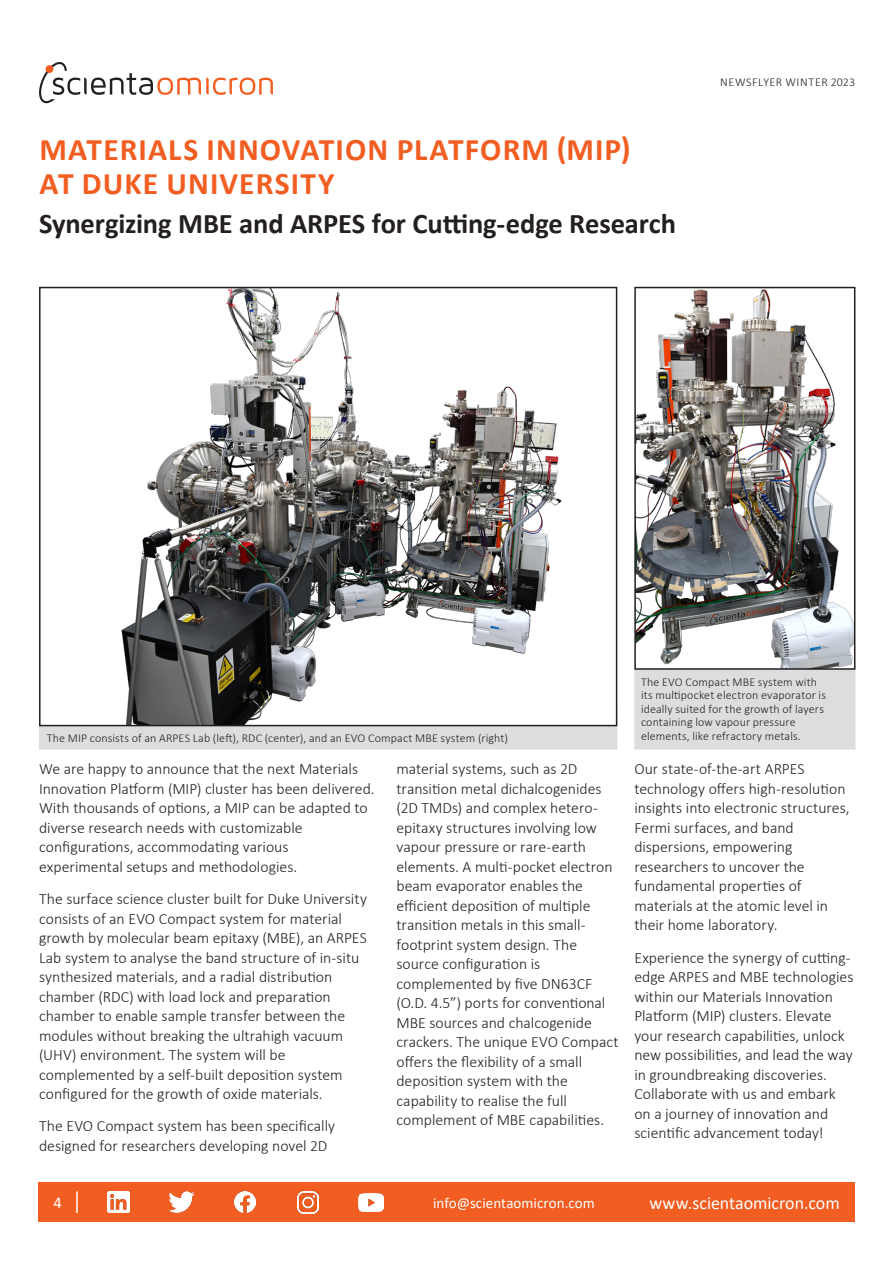
<style>
.page{position:relative;width:893px;height:1263px;background:#fff}
.page>*{position:absolute;margin:0;border:0;box-sizing:border-box;transform-origin:0 0}
.Headline1B{font:700 31.5px/34.5px "Calibri";letter-spacing:.035em;color:#f25d21}
.Headline1B-2{font:700 28.5px "Calibri";letter-spacing:-.005em;color:#231f20}
.t1{font:18px "Calibri";letter-spacing:-.005em;color:#fff}
.Body_Text{font:16.5px "Calibri";color:#fff}
.Body_Text-2{font:300 15.75px/19.5px "Calibri";color:#231f20}
.t2{font:15px "Calibri";letter-spacing:.005em;color:#fff}
.Picture_Caption{font:300 12px/13.5px "Calibri";letter-spacing:.01em;color:#231f20}
.Picture_Caption-2{font:300 12px "Calibri";letter-spacing:.045em;color:#231f20}
</style>
<div class="page">
<div style="left:634px;top:665px;width:221px;height:84px;background:#dcdddf"></div>
<img style="left:637px;top:290px;width:215px;height:377px">
<div style="left:634px;top:287px;width:221px;height:383px;border:2px solid #231f20"></div>
<div style="left:39px;top:711px;width:578px;height:38px;background:#dcdddf"></div>
<div style="left:40px;top:288px;width:577px;height:437px;background:#fff"></div>
<img style="left:121px;top:290px;width:441px;height:433px">
<div style="left:39px;top:287px;width:578px;height:439px;border:2px solid #231f20"></div>
<div style="left:39px;top:1182px;width:816px;height:40px;background:#f25d21"></div>
<hr style="left:76px;top:1191px;width:2px;height:22px;background:#fff">
<svg style="left:39px;top:62px;width:234px;height:41px"></svg>
<img style="left:234px;top:1191px;width:21px;height:22px">
<img style="left:297px;top:1191px;width:21px;height:22px">
<img style="left:108px;top:1191px;width:21px;height:22px">
<img style="left:169px;top:1191px;width:25px;height:21px">
<img style="left:358px;top:1193px;width:26px;height:18px">
<p class="Headline1B" style="left:40px;top:132px;width:592px">MATERIALS INNOVATION PLATFORM (MIP)<br>AT DUKE UNIVERSITY</p>
<p class="Headline1B-2" style="left:39px;top:203px;width:639px">Synergizing MBE and ARPES for Cutting-edge Research</p>
<p class="Picture_Caption-2" style="left:720px;top:74px;width:136px">NEWSFLYER WINTER 2023</p>
<p class="Picture_Caption" style="left:641px;top:675px;width:186px">The EVO Compact MBE system with its multipocket electron evaporator is ideally suited for the growth of layers containing low vapour pressure elements, like refractory metals.</p>
<p class="Picture_Caption" style="left:47px;top:731px;width:463px">The MIP consists of an ARPES Lab (left), RDC (center), and an EVO Compact MBE system (right)</p>
<p class="Body_Text-2" style="left:396px;top:759px;width:224px">material systems, such as 2D transition metal dichalcogenides (2D TMDs) and complex hetero&shy;epitaxy structures involving low vapour pressure or rare-earth elements. A multi-pocket electron beam evaporator enables the efficient deposition of multiple transition metals in this small&shy;footprint system design. The source configuration is complemented by five DN63CF (O.D. 4.5”) ports for conventional<br>MBE sources and chalcogenide crackers. The unique EVO Compact offers the flexibility of a small deposition system with the capability to realise the full complement of MBE capabilities.</p>
<p class="Body_Text-2" style="left:634px;top:759px;width:217px">Our state-of-the-art ARPES technology offers high-resolution insights into electronic structures,<br>Fermi surfaces, and band dispersions, empowering researchers to uncover the fundamental properties of materials at the atomic level in their home laboratory.</p>
<p class="Body_Text-2" style="left:39px;top:759px;width:337px">We are happy to announce that the next Materials Innovation Platform (MIP) cluster has been delivered.<br>With thousands of options, a MIP can be adapted to diverse research needs with customizable configurations, accommodating various experimental setups and methodologies.</p>
<p class="Body_Text-2" style="left:39px;top:889px;width:329px">The surface science cluster built for Duke University consists of an EVO Compact system for material growth by molecular beam epitaxy (MBE), an ARPES Lab system to analyse the band structure of in-situ synthesized materials, and a radial distribution chamber (RDC) with load lock and preparation chamber to enable sample transfer between the modules without breaking the ultrahigh vacuum (UHV) environment. The system will be complemented by a self-built deposition system configured for the growth of oxide materials.</p>
<p class="Body_Text-2" style="left:39px;top:1116px;width:298px">The EVO Compact system has been specifically designed for researchers developing novel 2D</p>
<p class="Body_Text-2" style="left:634px;top:947px;width:221px">Experience the synergy of cutting&shy;edge ARPES and MBE technologies within our Materials Innovation Platform (MIP) clusters. Elevate your research capabilities, unlock new possibilities, and lead the way in groundbreaking discoveries.<br>Collaborate with us and embark on a journey of innovation and scientific advancement today!</p>
<p class="Body_Text" style="left:53px;top:1191px;width:10px">4</p>
<p class="t2" style="left:433px;top:1192px;width:163px">info@scientaomicron.com</p>
<p class="t1" style="left:649px;top:1190px;width:192px">www.scientaomicron.com</p>
</div>
